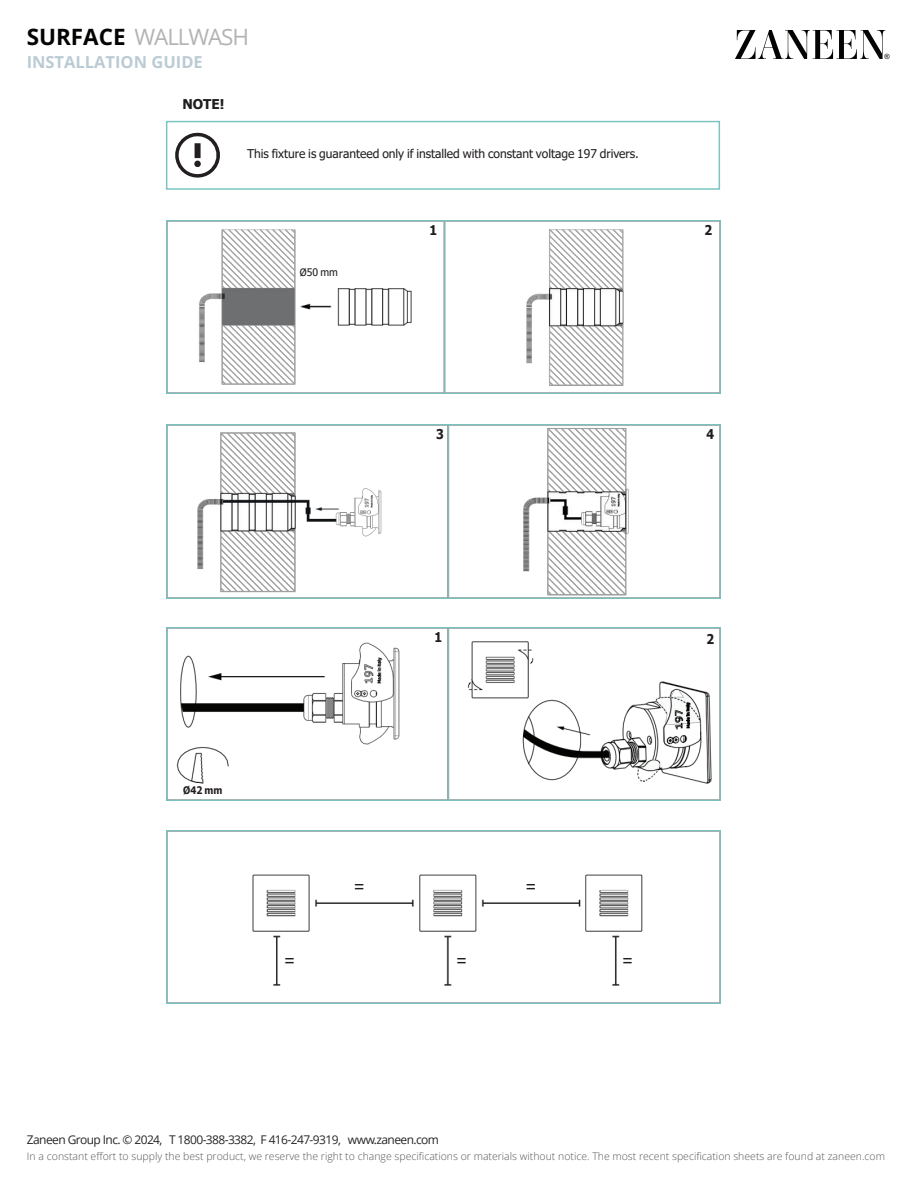
<style>
.page{position:relative;width:918px;height:1188px;background:#fff}
.page>*{position:absolute;margin:0;border:0;box-sizing:border-box;transform-origin:0 0}
.t1{font:22.5px "Open Sans";letter-spacing:-.05em;color:#b3b3b3}
.t2{font:18px "Microsoft Sans Serif";color:#201d1e}
.t3{font:16.5px "Open Sans";color:#bbcbd4}
.t4{font:700 13.5px "Tahoma";color:#201d1e;scale:.89 1}
.t5{font:700 13.5px "Tahoma";color:#201d1e}
.t6{font:12px "Tahoma";letter-spacing:-.005em;color:#201d1e}
.t7{font:12px "Open Sans";letter-spacing:-.05em;color:#252625}
.t8{font:10.5px "Open Sans";color:#565757}
.t9{font:700 10.5px "Tahoma";color:#231f20;scale:.9 1}
.t10{font:10.5px "Tahoma";color:#201d1e}
.t11{font:7.2px "Arial";color:#040504}
.s1{color:#040503}
.s2{font-family:"Trebuchet MS"}
</style>
<div class="page">
<svg style="left:735px;top:30px;width:151px;height:29px"></svg>
<img style="left:167px;top:424px;width:553px;height:174px">
<img style="left:167px;top:627px;width:553px;height:174px">
<img style="left:167px;top:830px;width:553px;height:174px">
<img style="left:167px;top:220px;width:553px;height:174px">
<svg style="left:175px;top:133px;width:45px;height:45px"></svg>
<div style="left:166px;top:121px;width:554px;height:69px;border:2px solid #7bc4c2"></div>
<h1 class="t1" style="left:27px;top:21px;width:224px"><span class="s1">SURFACE</span> WALLWASH</h1>
<h3 class="t3" style="left:27px;top:50px;width:178px">INSTALLATION GUIDE</h3>
<p class="t5" style="left:182px;top:95px;width:44px">NOTE!</p>
<p class="t6" style="left:247px;top:146px;width:393px">This fixture is guaranteed only if installed with constant voltage 197 drivers.</p>
<p class="t10" style="left:300px;top:265px;width:40px"><span class="s2">Ø</span>50 mm</p>
<p class="t4" style="left:430px;top:220px;width:10px">1</p>
<p class="t4" style="left:705px;top:220px;width:10px">2</p>
<p class="t4" style="left:436px;top:425px;width:10px">3</p>
<p class="t4" style="left:706px;top:425px;width:10px">4</p>
<p class="t9" style="left:183px;top:782px;width:45px">Ø42 mm</p>
<p class="t4" style="left:435px;top:628px;width:10px">1</p>
<h2 class="t2" style="left:354px;top:874px;width:12px">=</h2>
<h2 class="t2" style="left:526px;top:874px;width:12px">=</h2>
<h2 class="t2" style="left:284px;top:949px;width:12px">=</h2>
<h2 class="t2" style="left:457px;top:949px;width:12px">=</h2>
<h2 class="t2" style="left:622px;top:949px;width:12px">=</h2>
<p class="t4" style="left:706px;top:630px;width:10px">2</p>
<p class="t11" style="left:884px;top:52px;width:7px">®</p>
<p class="t7" style="left:27px;top:1131px;width:413px">Zaneen Group Inc. © 2024, T 1800-388-3382, F 416-247-9319, www.zaneen.com</p>
<p class="t8" style="left:27px;top:1149px;width:860px">In a constant effort to supply the best product, we reserve the right to change specifications or materials without notice. The most recent specification sheets are found at zaneen.com</p>
</div>
